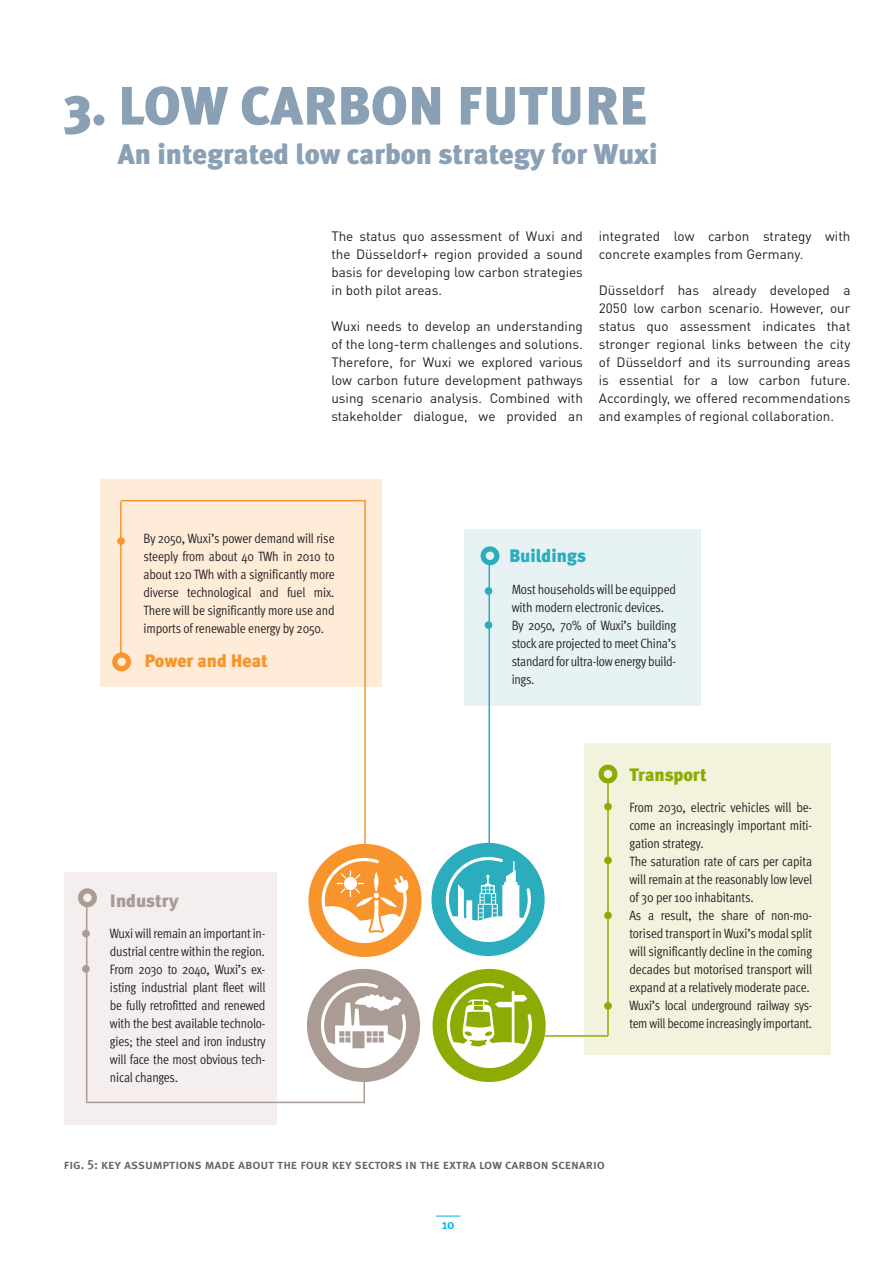
<style>
.page{position:relative;width:893px;height:1263px;background:#fff}
.page>*{position:absolute;margin:0;border:0;box-sizing:border-box;transform-origin:0 0}
.t1{font:900 54px "Meta Plus";color:#8aa0b4}
.t2{font:900 28.5px "Meta Plus";color:#8aa0b4}
.t3{font:900 18px "Meta Plus";color:#f7952c}
.t4{font:900 18px "Meta Plus";color:#2badbd}
.t5{font:900 18px "Meta Plus";color:#8dac03}
.t6{font:900 18px "Meta Plus";color:#aa9b94}
.t7{font:13.5px/18px "Meta Cond Normal";letter-spacing:-.015em;color:#231f20;text-align:justify}
.t8{font:13.5px/18px "DIN Pro";color:#231f20;text-align:justify}
.t9{font:13.5px "Meta Plus Medium Caps";letter-spacing:-.01em;color:#636366}
.t10{font:500 13.5px "Meta Plus";color:#00aeef}
</style>
<div class="page">
<svg style="left:436px;top:1216px;width:24px;height:1px"></svg>
<div style="left:584px;top:743px;width:246px;height:312px;background:#f2f2dd"></div>
<div style="left:465px;top:529px;width:236px;height:177px;background:#e7f2f5"></div>
<div style="left:64px;top:872px;width:212px;height:253px;background:#f4efee"></div>
<div style="left:100px;top:479px;width:282px;height:208px;background:#feecd9"></div>
<svg style="left:308px;top:844px;width:114px;height:113px"></svg>
<hr style="left:364px;top:500px;width:2px;height:356px;background:#f7952c">
<svg style="left:117px;top:537px;width:8px;height:8px"></svg>
<hr style="left:120px;top:501px;width:2px;height:156px;background:#f7952c">
<svg style="left:112px;top:652px;width:19px;height:19px"></svg>
<hr style="left:488px;top:565px;width:2px;height:282px;background:#2badbd">
<svg style="left:481px;top:546px;width:18px;height:19px"></svg>
<div style="left:485px;top:587px;width:7px;height:8px;background:#2badbd;border-radius:50%"></div>
<div style="left:485px;top:621px;width:7px;height:8px;background:#2badbd;border-radius:50%"></div>
<hr style="left:545px;top:1035px;width:63px;height:2px;background:#8dac03">
<svg style="left:598px;top:765px;width:19px;height:18px"></svg>
<hr style="left:607px;top:783px;width:2px;height:253px;background:#8dac03">
<div style="left:604px;top:803px;width:8px;height:7px;background:#8dac03;border-radius:50%"></div>
<div style="left:604px;top:856px;width:8px;height:8px;background:#8dac03;border-radius:50%"></div>
<div style="left:604px;top:912px;width:8px;height:7px;background:#8dac03;border-radius:50%"></div>
<div style="left:604px;top:1002px;width:8px;height:8px;background:#8dac03;border-radius:50%"></div>
<hr style="left:121px;top:500px;width:244px;height:1px;background:#f7952c">
<svg style="left:78px;top:888px;width:19px;height:19px"></svg>
<hr style="left:86px;top:906px;width:1px;height:196px;background:#aa9b94">
<hr style="left:86px;top:1102px;width:279px;height:1px;background:#aa9b94">
<hr style="left:363px;top:1076px;width:2px;height:27px;background:#aa9b94">
<div style="left:82px;top:930px;width:8px;height:7px;background:#aa9b94;border-radius:50%"></div>
<div style="left:82px;top:965px;width:8px;height:8px;background:#aa9b94;border-radius:50%"></div>
<svg style="left:307px;top:969px;width:113px;height:113px"></svg>
<svg style="left:433px;top:969px;width:113px;height:113px"></svg>
<div style="left:431px;top:843px;width:114px;height:113px;background:#2badbd;border-radius:50%"></div>
<svg style="left:446px;top:857px;width:85px;height:85px"></svg>
<h1 class="t1" style="left:64px;top:74px;width:585px">3. Low Carbon Future</h1>
<h2 class="t2" style="left:118px;top:137px;width:541px">An integrated low carbon strategy for Wuxi</h2>
<p class="t8" style="left:331px;top:227px;width:253px">The status quo assessment of Wuxi and the Düsseldorf+ region provided a sound basis for developing low carbon strategies in both pilot areas.</p>
<p class="t8" style="left:331px;top:317px;width:253px">Wuxi needs to develop an understanding of the long-term challenges and solutions.<br>Therefore, for Wuxi we explored various low carbon future development pathways using scenario analysis. Combined with stakeholder dialogue, we provided an</p>
<p class="t8" style="left:599px;top:227px;width:253px">integrated low carbon strategy with concrete examples from Germany.</p>
<p class="t8" style="left:599px;top:281px;width:253px">Düsseldorf has already developed a 2050 low carbon scenario. However, our status quo assessment indicates that stronger regional links between the city of Düsseldorf and its surrounding areas is essential for a low carbon future.<br>Accordingly, we offered recommendations and examples of regional collaboration.</p>
<p class="t7" style="left:143px;top:529px;width:193px">By 2050, Wuxi’s power demand will rise steeply from about 40 TWh in 2010 to about 120 TWh with a significantly more diverse technological and fuel mix.<br>There will be significantly more use and imports of renewable energy by 2050.</p>
<h3 class="t3" style="left:144px;top:650px;width:125px">Power and Heat</h3>
<h3 class="t6" style="left:110px;top:890px;width:71px">I ndustry</h3>
<p class="t7" style="left:110px;top:924px;width:157px">Wuxi will remain an important in&shy;dustrial centre within the region.<br>From 2030 to 2040, Wuxi’s ex&shy;isting industrial plant fleet will be fully retrofitted and renewed with the best available technolo&shy;gies; the steel and iron industry will face the most obvious tech&shy;nical changes.</p>
<h3 class="t4" style="left:509px;top:545px;width:78px">Buildings</h3>
<p class="t7" style="left:512px;top:580px;width:166px;text-align:left">Most households will be equipped with modern electronic devices.<br>By 2050, 70% of Wuxi’s building stock are projected to meet China’s standard for ultra-low energy build&shy;ings.</p>
<h3 class="t5" style="left:629px;top:764px;width:79px">Transport</h3>
<p class="t7" style="left:629px;top:798px;width:184px;text-align:left">From 2030, electric vehicles will be&shy;come an increasingly important miti&shy;gation strategy.<br>The saturation rate of cars per capita will remain at the reasonably low level of 30 per 100 inhabitants.<br>As a result, the share of non-mo&shy;torised transport in Wuxi’s modal split will significantly decline in the coming decades but motorised transport will expand at a relatively moderate pace.<br>Wuxi’s local underground railway sys&shy;tem will become increasingly important.</p>
<p class="t9" style="left:64px;top:1156px;width:543px">fig. 5: key assumptions made about the four key sectors in the extra low carbon scenario</p>
<p class="t10" style="left:442px;top:1216px;width:14px">10</p>
</div>
